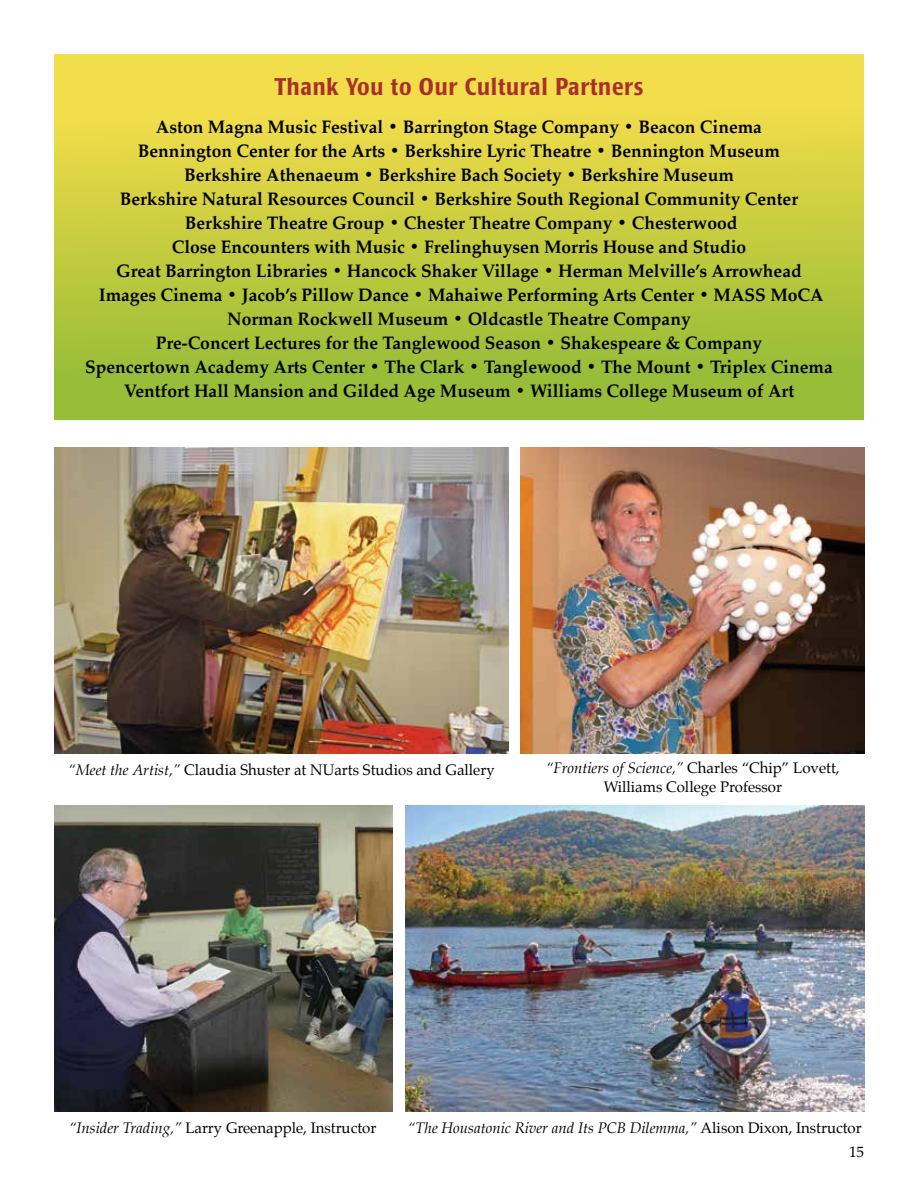
<style>
.page{position:relative;width:918px;height:1188px;background:#fff}
.page>*{position:absolute;margin:0;border:0;box-sizing:border-box;transform-origin:0 0}
.t1{font:500 condensed 24px "Poppl Laudatio";letter-spacing:.03em;color:#a8302c}
.t2{font:700 18px/24px "Palatino";color:#000;text-align:center}
.t3{font:15px/19px "Palatino";color:#000;text-align:center}
.t4{font:italic 15px "Palatino";color:#000}
.s1{font-style:italic}
.s2{font-style:normal}
</style>
<div class="page">
<svg style="left:54px;top:54px;width:810px;height:366px;background:#c5cd40"></svg>
<img style="left:521px;top:448px;width:344px;height:306px">
<img style="left:406px;top:805px;width:458px;height:306px">
<img style="left:54px;top:448px;width:455px;height:306px">
<img style="left:54px;top:805px;width:339px;height:306px">
<h1 class="t1" style="left:275px;top:73px;width:370px">Thank You to Our Cultural Partners</h1>
<p class="t2" style="left:85px;top:114px;width:749px">Aston Magna Music Festival • Barrington Stage Company • Beacon Cinema<br>Bennington Center for the Arts • Berkshire Lyric Theatre • Bennington Museum<br>Berkshire Athenaeum • Berkshire Bach Society • Berkshire Museum<br>Berkshire Natural Resources Council • Berkshire South Regional Community Center Berkshire Theatre Group • Chester Theatre Company • Chesterwood<br>Close Encounters with Music • Frelinghuysen Morris House and Studio<br>Great Barrington Libraries • Hancock Shaker Village • Herman Melville’s Arrowhead<br>Images Cinema • Jacob’s Pillow Dance • Mahaiwe Performing Arts Center • MASS MoCA Norman Rockwell Museum • Oldcastle Theatre Company<br>Pre-Concert Lectures for the Tanglewood Season • Shakespeare &amp; Company<br>Spencertown Academy Arts Center • The Clark • Tanglewood • The Mount • Triplex Cinema Ventfort Hall Mansion and Gilded Age Museum • Williams College Museum of Art</p>
<p class="t3" style="left:68px;top:760px;width:428px"><span class="s1">“Meet the Artist,”</span> Claudia Shuster at NUarts Studios and Gallery</p>
<p class="t3" style="left:546px;top:759px;width:295px"><span class="s1">“Frontiers of Science,”</span> Charles “Chip” Lovett,<br>Williams College Professor</p>
<p class="t3" style="left:69px;top:1118px;width:309px"><span class="s1">“Insider Trading,”</span> Larry Greenapple, Instructor</p>
<p class="t4" style="left:408px;top:1116px;width:455px">“The Housatonic River and Its PCB Dilemma,” <span class="s2">Alison Dixon, Instructor</span></p>
<p class="t3" style="left:849px;top:1143px;width:16px">15</p>
</div>
